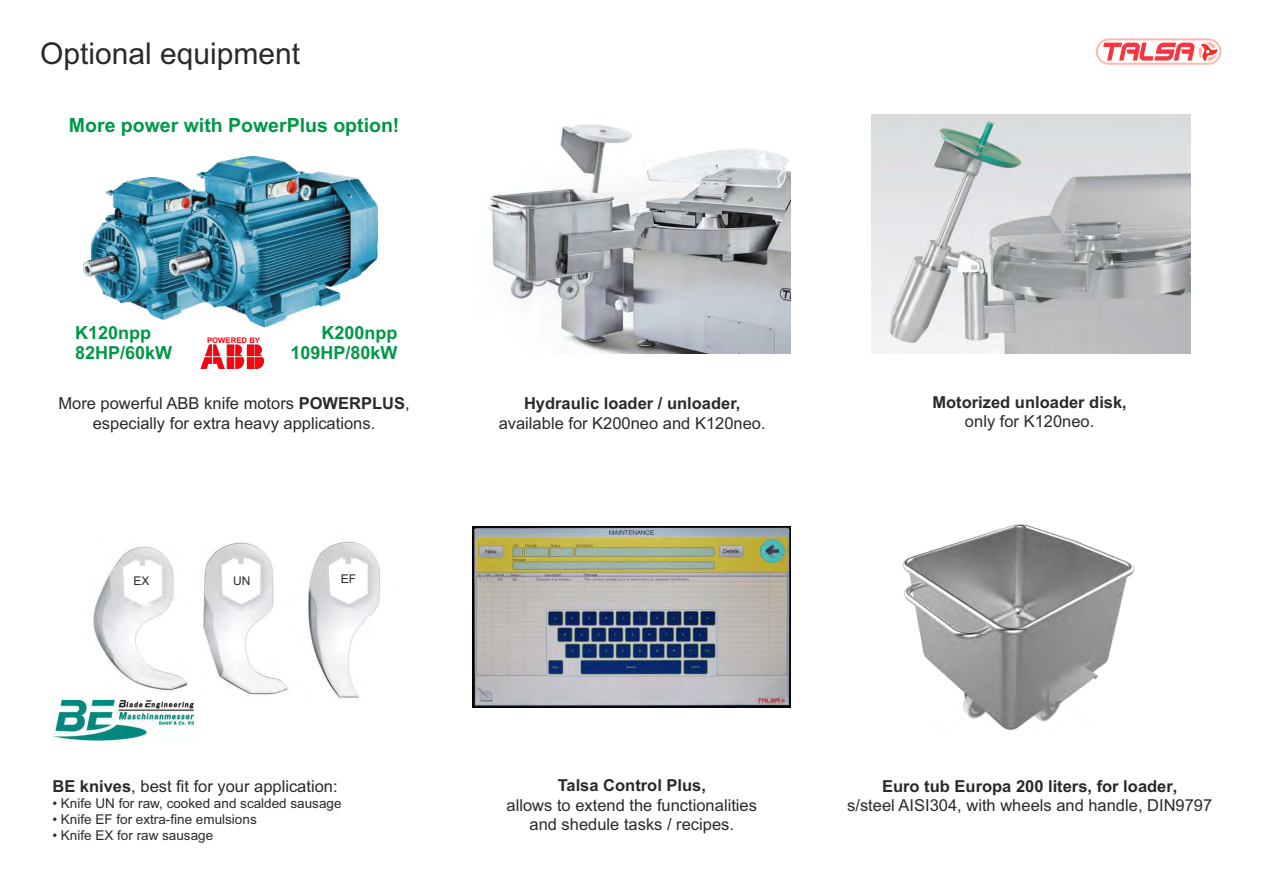
<style>
.page{position:relative;width:1263px;height:893px;background:#fff}
.page>*{position:absolute;margin:0;border:0;box-sizing:border-box;transform-origin:0 0}
.t1{font:30px "Arial";color:#2b2a29}
.t2{font:700 19.5px "Arial";color:#009846}
.t3{font:700 18px/20.1px "Arial";color:#009846;text-align:right}
.t4{font:16.5px/19.5px "Arial";color:#2b2a29;text-align:center}
.t5{font:700 16.5px "Arial";color:#2b2a29}
.t6{font:13.5px "Arial";color:#2b2a29}
.t7{font:12px "Arial";color:#2b2a29}
.t8{font:700 7.8px "Arial";color:#ff000f}
.s1{font-weight:700}
</style>
<div class="page">
<img style="left:902px;top:524px;width:233px;height:206px">
<img style="left:472px;top:526px;width:319px;height:181px">
<img style="left:85px;top:541px;width:295px;height:158px">
<img style="left:53px;top:699px;width:141px;height:43px">
<img style="left:84px;top:177px;width:85px;height:143px">
<img style="left:169px;top:156px;width:209px;height:172px">
<img style="left:872px;top:114px;width:319px;height:239px">
<img style="left:488px;top:124px;width:303px;height:229px">
<div style="left:1096px;top:38px;width:125px;height:27px;border:2px solid #ffb6ad;border-radius:12px"></div>
<svg style="left:1103px;top:42px;width:114px;height:19px"></svg>
<img style="left:200px;top:344px;width:64px;height:25px">
<h1 class="t1" style="left:40px;top:42px;width:262px">Optional equipment</h1>
<p class="t2" style="left:69px;top:117px;width:332px">More power with PowerPlus option!</p>
<p class="t3" style="left:75px;top:325px;width:99px;text-align:left">K120npp<br>82HP/60kW</p>
<p class="t8" style="left:207px;top:337px;width:55px">POWERED BY</p>
<p class="t3" style="left:290px;top:325px;width:109px">K200npp<br>109HP/80kW</p>
<p class="t4" style="left:58px;top:395px;width:353px">More powerful ABB knife motors <span class="s1">POWERPLUS</span>, especially for extra heavy applications.</p>
<p class="t7" style="left:134px;top:576px;width:18px">EX</p>
<p class="t7" style="left:233px;top:576px;width:19px">UN</p>
<p class="t7" style="left:341px;top:574px;width:17px">EF</p>
<p class="t4" style="left:52px;top:778px;width:287px"><span class="s1">BE knives</span>, best fit for your application:</p>
<p class="t6" style="left:52px;top:798px;width:291px">• Knife UN for raw, cooked and scalded sausage</p>
<p class="t6" style="left:52px;top:814px;width:206px">• Knife EF for extra-fine emulsions</p>
<p class="t6" style="left:52px;top:830px;width:162px">• Knife EX for raw sausage</p>
<p class="t5" style="left:524px;top:397px;width:218px">Hydraulic loader / unloader,</p>
<p class="t4" style="left:499px;top:415px;width:268px">available for K200neo and K120neo.</p>
<p class="t5" style="left:932px;top:396px;width:196px">Motorized unloader disk,</p>
<p class="t4" style="left:965px;top:413px;width:131px">only for K120neo.</p>
<p class="t5" style="left:558px;top:779px;width:150px">Talsa Control Plus,</p>
<p class="t4" style="left:507px;top:797px;width:252px">allows to extend the functionalities and shedule tasks / recipes.</p>
<p class="t5" style="left:882px;top:780px;width:297px">Euro tub Europa 200 liters, for loader,</p>
<p class="t4" style="left:847px;top:797px;width:367px">s/steel AISI304, with wheels and handle, DIN9797</p>
</div>
